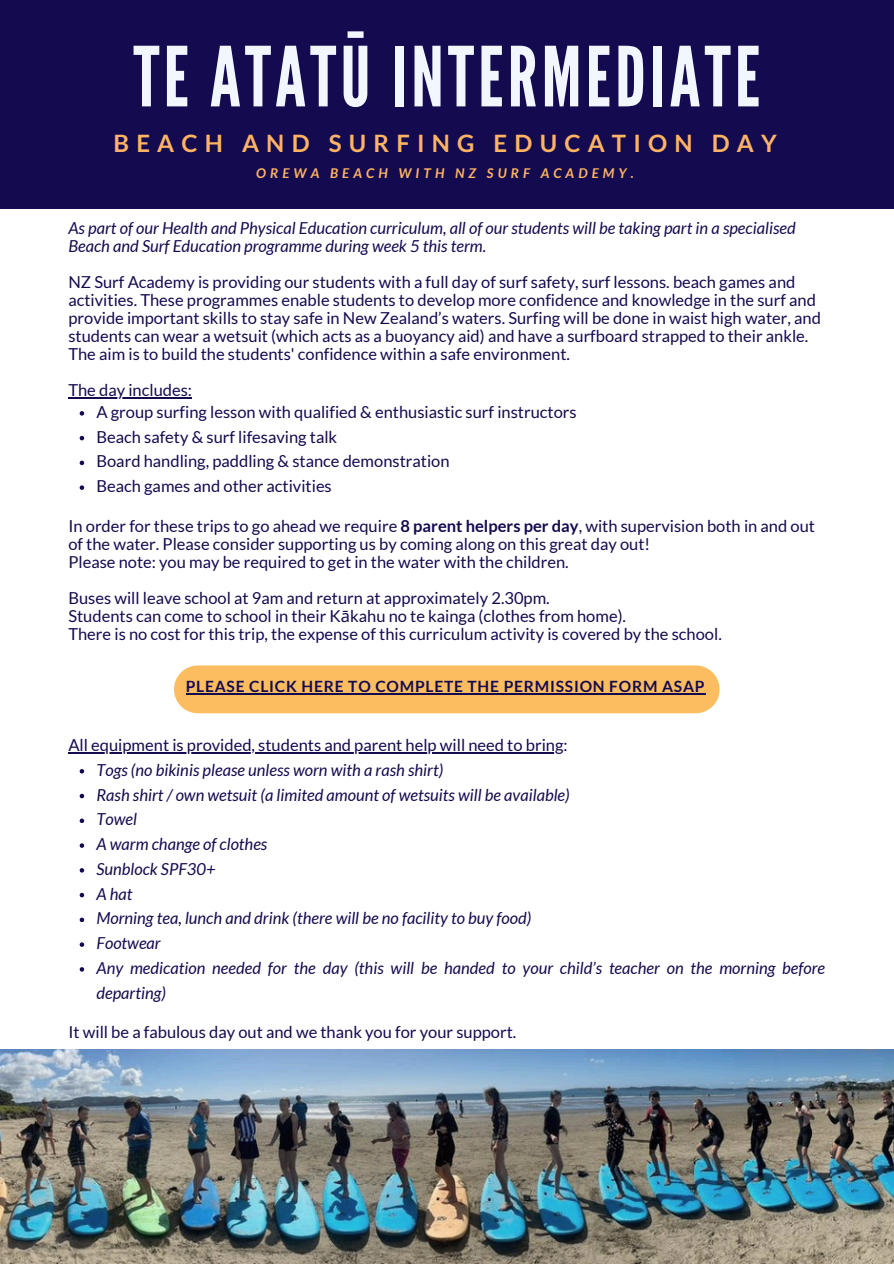
<style>
.page{position:relative;width:894px;height:1264px;background:#fff}
.page>*{position:absolute;margin:0;border:0;box-sizing:border-box;transform-origin:0 0}
.t1{font:82.5px "League Gothic";letter-spacing:.05em;color:#f2f7ff}
.t2{font:700 24px "Lato";letter-spacing:.3em;color:#feb365}
.t3{font:16.5px/18px "Lato";color:#140a4f}
.t4{font:italic 16.5px/24.8px "Lato";color:#140a4f}
.t5{font:700 15.6px "Lato";letter-spacing:.05em;color:#140a4f}
.t6{font:italic 700 13.5px "Lato";letter-spacing:.3em;color:#feb365}
.s1{font-weight:700}
.s2{font-family:"Noto Sans"}
</style>
<div class="page">
<div style="left:0;top:0;width:893px;height:208px;background:#140a4f"></div>
<img style="left:0;top:1049px;width:893px;height:214px">
<hr style="left:68px;top:397px;width:124px;height:2px;background:#140a4f">
<svg style="left:80px;top:411px;width:4px;height:4px"></svg>
<svg style="left:80px;top:436px;width:4px;height:4px"></svg>
<svg style="left:80px;top:460px;width:4px;height:5px"></svg>
<svg style="left:80px;top:485px;width:4px;height:5px"></svg>
<hr style="left:68px;top:752px;width:495px;height:1px;background:#140a4f">
<svg style="left:80px;top:769px;width:4px;height:4px"></svg>
<svg style="left:80px;top:793px;width:4px;height:5px"></svg>
<svg style="left:80px;top:818px;width:4px;height:5px"></svg>
<svg style="left:80px;top:843px;width:4px;height:4px"></svg>
<svg style="left:80px;top:868px;width:4px;height:4px"></svg>
<svg style="left:80px;top:892px;width:4px;height:5px"></svg>
<svg style="left:80px;top:917px;width:4px;height:5px"></svg>
<svg style="left:80px;top:942px;width:4px;height:4px"></svg>
<svg style="left:80px;top:967px;width:4px;height:4px"></svg>
<div style="left:174px;top:665px;width:545px;height:48px;background:#fcbd60"></div>
<hr style="left:186px;top:693px;width:519px;height:1px;background:#140a4f">
<p class="t1" style="left:133px;top:29px;width:628px">TE ATATŪ INTERMEDIATE</p>
<h1 class="t2" style="left:113px;top:128px;width:664px">BEACH AND SURFING EDUCATION DAY</h1>
<h1 class="t6" style="left:256px;top:164px;width:379px">OREWA BEACH WITH NZ SURF ACADEMY.</h1>
<h2 class="t4" style="left:68px;top:216px;width:728px">As part of our Health and Physical Education curriculum, all of our students will be taking part in a specialised</h2>
<p class="t4" style="left:68px;top:234px;width:419px">Beach and Surf Education programme during week 5 this term.</p>
<p class="t3" style="left:68px;top:273px;width:753px">NZ Surf Academy is providing our students with a full day of surf safety, surf lessons. beach games and activities. These programmes enable students to develop more confidence and knowledge in the surf and provide important skills to stay safe in New Zealand’s waters. Surfing will be done in waist high water, and students can wear a wetsuit (which acts as a buoyancy aid) and have a surfboard strapped to their ankle.<br>The aim is to build the students' confidence within a safe environment.</p>
<p class="t3" style="left:68px;top:381px;width:125px">The day includes:</p>
<p class="t3" style="left:96px;top:402px;width:481px">A group surfing lesson with qualified &amp; enthusiastic surf instructors</p>
<p class="t3" style="left:96px;top:427px;width:242px">Beach safety &amp; surf lifesaving talk</p>
<p class="t3" style="left:96px;top:452px;width:354px">Board handling, paddling &amp; stance demonstration</p>
<p class="t3" style="left:96px;top:477px;width:237px">Beach games and other activities</p>
<p class="t3" style="left:68px;top:516px;width:748px">In order for these trips to go ahead we require <span class="s1">8 parent helpers per day</span>, with supervision both in and out of the water. Please consider supporting us by coming along on this great day out!</p>
<p class="t3" style="left:68px;top:552px;width:502px">Please note: you may be required to get in the water with the children.</p>
<p class="t3" style="left:68px;top:588px;width:482px">Buses will leave school at 9am and return at approximately 2.30pm.</p>
<p class="t3" style="left:68px;top:606px;width:559px">Students can come to school in their K<span class="s2">ā</span>kahu no te kainga (clothes from home).</p>
<p class="t3" style="left:68px;top:624px;width:654px">There is no cost for this trip, the expense of this curriculum activity is covered by the school.</p>
<p class="t5" style="left:186px;top:677px;width:520px">PLEASE CLICK HERE TO COMPLETE THE PERMISSION FORM ASAP</p>
<p class="t3" style="left:68px;top:735px;width:500px">All equipment is provided, students and parent help will need to bring:</p>
<p class="t4" style="left:96px;top:757px;width:348px">Togs (no bikinis please unless worn with a rash shirt)</p>
<p class="t4" style="left:96px;top:781px;width:474px">Rash shirt / own wetsuit (a limited amount of wetsuits will be available)</p>
<p class="t4" style="left:96px;top:806px;width:42px">Towel</p>
<p class="t4" style="left:96px;top:831px;width:172px">A warm change of clothes</p>
<p class="t4" style="left:96px;top:856px;width:121px">Sunblock SPF30+</p>
<p class="t4" style="left:96px;top:880px;width:38px">A hat</p>
<p class="t4" style="left:96px;top:905px;width:436px">Morning tea, lunch and drink (there will be no facility to buy food)</p>
<p class="t4" style="left:96px;top:930px;width:66px">Footwear</p>
<p class="t4" style="left:96px;top:955px;width:730px">Any medication needed for the day (this will be handed to your child’s teacher on the morning before departing)</p>
<p class="t3" style="left:68px;top:1022px;width:449px">It will be a fabulous day out and we thank you for your support.</p>
</div>
